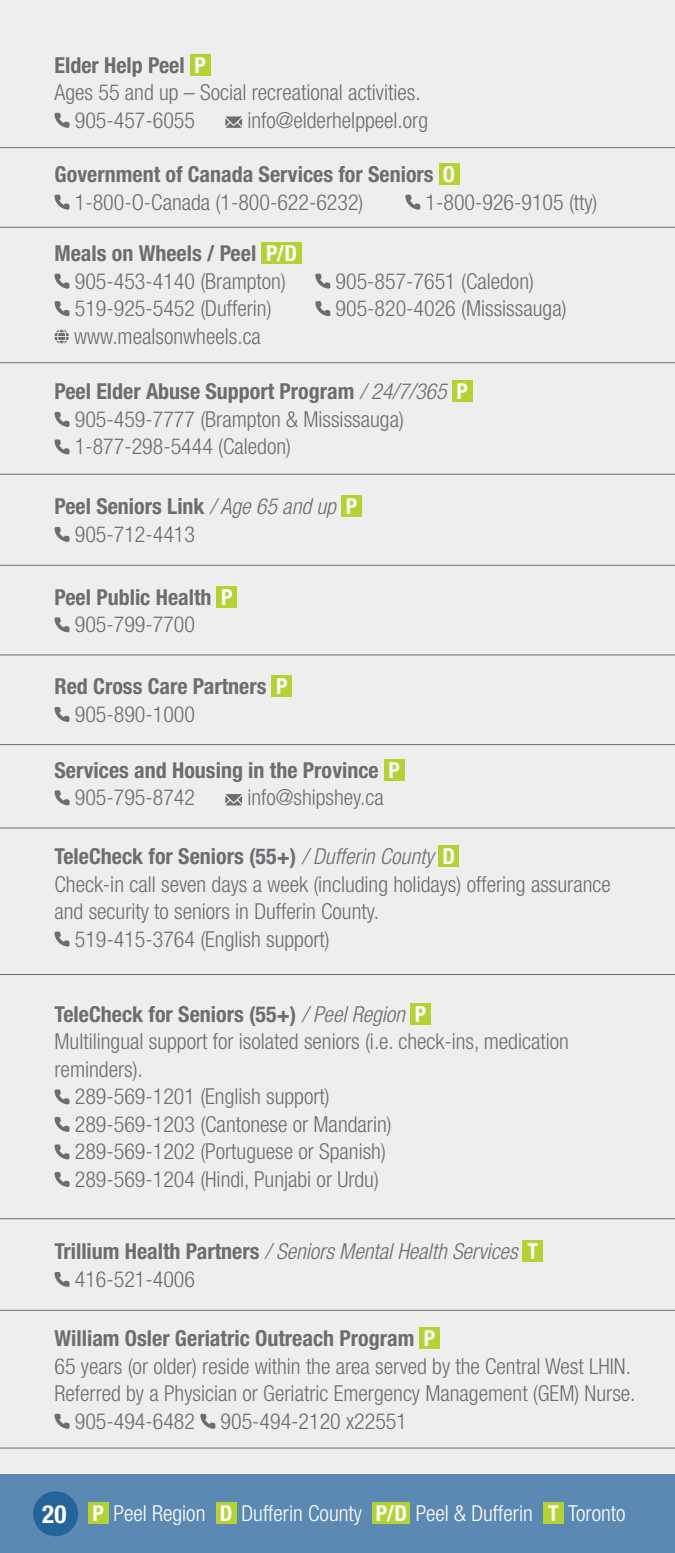
<style>
.page{position:relative;width:675px;height:1553px;background:#fff}
.page>*{position:absolute;margin:0;border:0;box-sizing:border-box;transform-origin:0 0}
.body_1_indent_SENIOR{font:300 condensed 22px/27.5px "Helvetica Neue LT Std";color:#6c6d70}
.body_1_indent_SENIOR-2{font:700 condensed 22px "Helvetica Neue LT Std";color:#6c6d70}
.t1{font:300 condensed 22px "Helvetica Neue LT Std";color:#fff}
.body_1_indent_SENIOR-3{font:italic 300 condensed 22px "Helvetica Neue LT Std";color:#6c6d70}
.body_1_indent{font:700 condensed 22px "Helvetica Neue LT Std";color:#fff}
.s1{color:#fff}
.s2{font-weight:300;font-style:italic}
.s3{font-weight:700;font-style:normal}
.s4{font-weight:700;font-size:25px}
.s5{font-weight:700}
</style>
<div class="page">
<div style="left:0;top:1474px;width:675px;height:78px;background:#5c89b4"></div>
<div style="left:88px;top:1502px;width:20px;height:21px;background:#b3d234"></div>
<div style="left:216px;top:1502px;width:20px;height:21px;background:#b3d234"></div>
<div style="left:373px;top:1502px;width:37px;height:21px;background:#b3d234"></div>
<div style="left:543px;top:1502px;width:21px;height:21px;background:#b3d234"></div>
<div style="left:33px;top:1491px;width:45px;height:45px;background:#256498;border-radius:50%"></div>
<div style="left:0;top:1381px;width:675px;height:93px;background:#eeeeef"></div>
<div style="left:0;top:1310px;width:675px;height:138px;background:#eeeeef"></div>
<div style="left:0;top:1219px;width:675px;height:91px;background:#eeeeef"></div>
<div style="left:0;top:975px;width:675px;height:244px;background:#eeeeef"></div>
<div style="left:0;top:828px;width:675px;height:147px;background:#eeeeef"></div>
<div style="left:0;top:745px;width:675px;height:83px;background:#eeeeef"></div>
<div style="left:0;top:655px;width:675px;height:90px;background:#eeeeef"></div>
<div style="left:0;top:565px;width:675px;height:90px;background:#eeeeef"></div>
<div style="left:0;top:474px;width:675px;height:91px;background:#eeeeef"></div>
<div style="left:0;top:363px;width:675px;height:111px;background:#eeeeef"></div>
<div style="left:0;top:228px;width:675px;height:135px;background:#eeeeef"></div>
<div style="left:0;top:148px;width:675px;height:80px;background:#eeeeef"></div>
<div style="left:0;top:38px;width:675px;height:110px;background:#eeeeef"></div>
<div style="left:0;top:0;width:675px;height:38px;background:#eeeeef"></div>
<p class="body_1_indent_SENIOR-2" style="left:55px;top:52px;width:153px">Elder Help Peel <span class="s1">P</span></p>
<p class="body_1_indent_SENIOR" style="left:55px;top:79px;width:368px">Ages 55 and up – Social recreational activities.</p>
<p class="body_1_indent_SENIOR" style="left:75px;top:106px;width:122px">905-457-6055</p>
<p class="body_1_indent_SENIOR" style="left:247px;top:106px;width:182px">info@elderhelppeel.org</p>
<p class="body_1_indent_SENIOR-2" style="left:55px;top:161px;width:402px">Government of Canada Services for Seniors <span class="s1">O</span></p>
<p class="body_1_indent_SENIOR" style="left:75px;top:188px;width:290px">1-800-O-Canada (1-800-622-6232)</p>
<p class="body_1_indent_SENIOR" style="left:426px;top:188px;width:173px">1-800-926-9105 (tty)</p>
<p class="body_1_indent_SENIOR-2" style="left:55px;top:240px;width:244px">Meals on Wheels / Peel <span class="s1">P/D</span></p>
<p class="body_1_indent_SENIOR" style="left:75px;top:267px;width:213px">905-453-4140 (Brampton)</p>
<p class="body_1_indent_SENIOR" style="left:336px;top:267px;width:200px">905-857-7651 (Caledon)</p>
<p class="body_1_indent_SENIOR" style="left:75px;top:294px;width:198px">519-925-5452 (Dufferin)</p>
<p class="body_1_indent_SENIOR" style="left:336px;top:294px;width:232px">905-820-4026 (Mississauga)</p>
<p class="body_1_indent_SENIOR" style="left:74px;top:322px;width:188px">www.mealsonwheels.ca</p>
<p class="body_1_indent_SENIOR-2" style="left:55px;top:378px;width:415px">Peel Elder Abuse Support Program <span class="s2">/ 24/7/365</span> <span class="s1">P</span></p>
<p class="body_1_indent_SENIOR" style="left:75px;top:405px;width:331px">905-459-7777 (Brampton &amp; Mississauga)</p>
<p class="body_1_indent_SENIOR" style="left:75px;top:433px;width:218px">1-877-298-5444 (Caledon)</p>
<p class="body_1_indent_SENIOR-2" style="left:55px;top:493px;width:304px">Peel Seniors Link <span class="s2">/ Age 65 and up</span> <span class="s1">P</span></p>
<p class="body_1_indent_SENIOR" style="left:75px;top:520px;width:122px">905-712-4413</p>
<p class="body_1_indent_SENIOR-2" style="left:55px;top:583px;width:180px">Peel Public Health <span class="s1">P</span></p>
<p class="body_1_indent_SENIOR" style="left:75px;top:610px;width:122px">905-799-7700</p>
<p class="body_1_indent_SENIOR-2" style="left:55px;top:673px;width:235px">Red Cross Care Partners <span class="s1">P</span></p>
<p class="body_1_indent_SENIOR" style="left:75px;top:700px;width:122px">905-890-1000</p>
<p class="body_1_indent_SENIOR-2" style="left:55px;top:756px;width:347px">Services and Housing in the Province <span class="s1">P</span></p>
<p class="body_1_indent_SENIOR" style="left:75px;top:783px;width:122px">905-795-8742</p>
<p class="body_1_indent_SENIOR" style="left:247px;top:783px;width:138px">info@shipshey.ca</p>
<p class="body_1_indent_SENIOR-2" style="left:55px;top:843px;width:402px">TeleCheck for Seniors (55+) <span class="s2">/ Dufferin County</span> <span class="s1">D</span></p>
<p class="body_1_indent_SENIOR" style="left:55px;top:870px;width:558px">Check-in call seven days a week (including holidays) offering assurance and security to seniors in Dufferin County.</p>
<p class="body_1_indent_SENIOR" style="left:75px;top:925px;width:256px">519-415-3764 (English support)</p>
<p class="body_1_indent_SENIOR-2" style="left:55px;top:1000px;width:373px">TeleCheck for Seniors (55+) <span class="s2">/ Peel Region</span> <span class="s1">P</span></p>
<p class="body_1_indent_SENIOR" style="left:55px;top:1027px;width:516px">Multilingual support for isolated seniors (i.e. check-ins, medication reminders).</p>
<p class="body_1_indent_SENIOR" style="left:75px;top:1082px;width:256px">289-569-1201 (English support)</p>
<p class="body_1_indent_SENIOR" style="left:75px;top:1110px;width:318px">289-569-1203 (Cantonese or Mandarin)</p>
<p class="body_1_indent_SENIOR" style="left:75px;top:1137px;width:313px">289-569-1202 (Portuguese or Spanish)</p>
<p class="body_1_indent_SENIOR" style="left:75px;top:1165px;width:306px">289-569-1204 (Hindi, Punjabi or Urdu)</p>
<p class="body_1_indent_SENIOR-3" style="left:55px;top:1239px;width:465px"><span class="s3">Trillium Health Partners</span> / Seniors Mental Health Services</p>
<p class="body_1_indent" style="left:528px;top:1238px;width:12px">T</p>
<p class="body_1_indent_SENIOR" style="left:75px;top:1265px;width:122px">416-521-4006</p>
<p class="body_1_indent_SENIOR-2" style="left:55px;top:1325px;width:382px">William Osler Geriatric Outreach Program <span class="s1">P</span></p>
<p class="body_1_indent_SENIOR" style="left:55px;top:1352px;width:583px">65 years (or older) reside within the area served by the Central West LHIN.<br>Referred by a Physician or Geriatric Emergency Management (GEM) Nurse.</p>
<p class="body_1_indent_SENIOR" style="left:75px;top:1407px;width:334px">905-494-6482 905-494-2120 x22551</p>
<p class="t1" style="left:42px;top:1501px;width:585px"><span class="s4">20</span> <span class="s5">P</span> Peel Region <span class="s5">D</span> Dufferin County <span class="s5">P/D</span> Peel &amp; Dufferin <span class="s5">T</span> Toronto</p>
</div>
